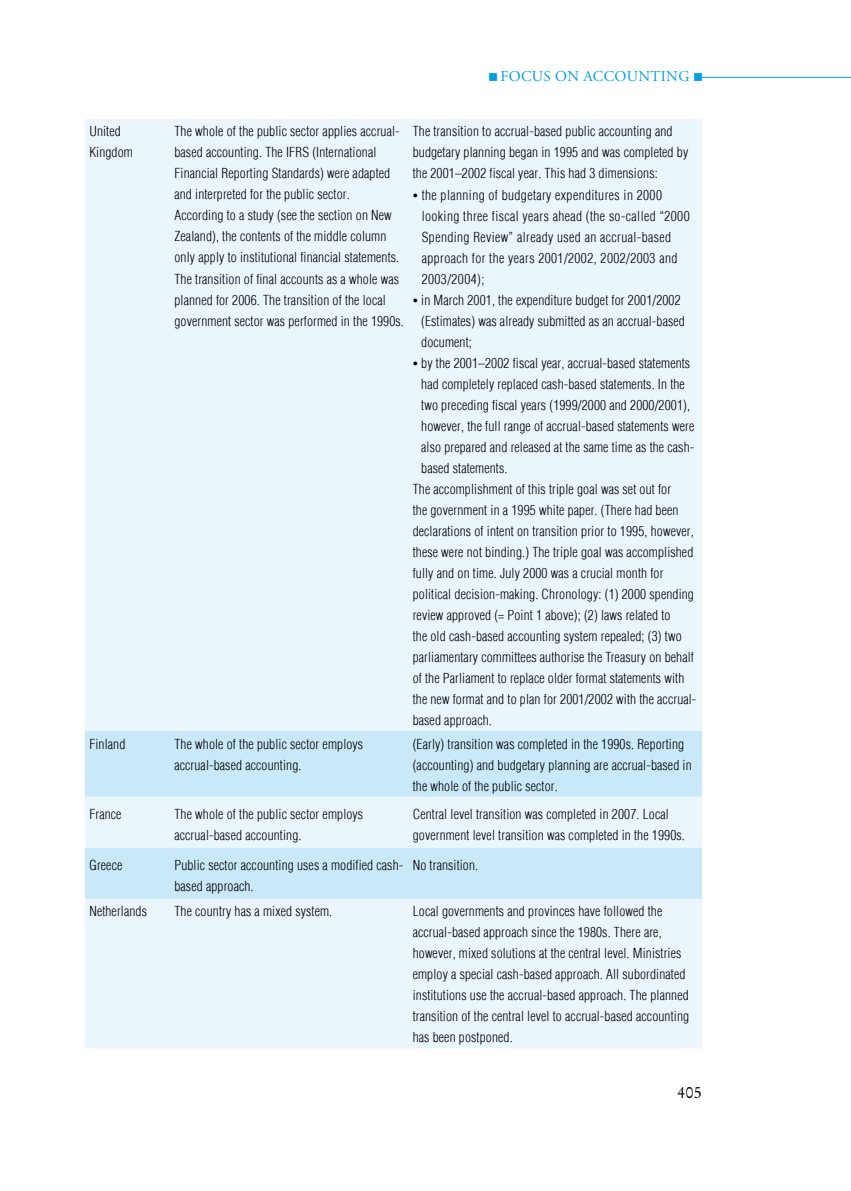
<style>
.page{position:relative;width:851px;height:1191px;background:#fff}
.page>*{position:absolute;margin:0;border:0;box-sizing:border-box;transform-origin:0 0}
.t1{font:16.5px "Original Garamond HU Normal";color:#000}
.t2{font:15px "Adobe Garamond Pro";letter-spacing:.215em;color:#009ee0}
.t3{font:300 condensed 13.5px/21px "H Helvetica";letter-spacing:.01em;color:#000}
.t4{font:300 condensed 13.5px/21px "H Helvetica";letter-spacing:.03em;color:#000}
.s1{font-family:"Adobe Garamond Pro";font-weight:400;font-stretch:normal}
</style>
<div class="page">
<hr style="left:702px;top:77px;width:148px;height:1px;background:#009ee0">
<div style="left:85px;top:119px;width:617px;height:929px;background:#ebf6fc"></div>
<svg style="left:85px;top:731px;width:617px;height:168px;fill:#c9e9f8"></svg>
<p class="t2" style="left:488px;top:67px;width:217px">■ FOCUS ON ACCOUNTING ■</p>
<p class="t3" style="left:89px;top:121px;width:45px">United<br>Kingdom</p>
<p class="t3" style="left:174px;top:121px;width:227px">The whole of the public sector applies accrual&shy;based accounting. The IFRS</p>
<p class="t3" style="left:174px;top:142px;width:231px;text-indent:138px">(International Financial Reporting Standards) were adapted and interpreted for the public sector.<br>According to a study (see the section on New Zealand), the contents of the middle column only apply to institutional financial statements.<br>The transition of final accounts as a whole was planned for 2006. The transition of the local government sector was performed in the 1990s.</p>
<p class="t3" style="left:412px;top:121px;width:277px">The transition to accrual-based public accounting and budgetary planning began in 1995 and was completed by the 2001–2002 fiscal year. This had 3 dimensions:</p>
<p class="t4" style="left:421px;top:184px;width:269px;text-indent:-9px"><span class="s1">•</span> the planning of budgetary expenditures in 2000 looking three fiscal years ahead (the so-called “2000<br>Spending Review” already used an accrual-based approach for the years 2001/2002, 2002/2003 and 2003/2004);</p>
<p class="t3" style="left:421px;top:289px;width:265px;text-indent:-9px"><span class="s1">•</span> in March 2001, the expenditure budget for 2001/2002 (Estimates) was already submitted as an accrual-based document;</p>
<p class="t3" style="left:412px;top:352px;width:279px"><span class="s1">•</span> by the 2001–2002 fiscal year, accrual-based statements</p>
<p class="t3" style="left:421px;top:373px;width:265px">had completely replaced cash-based statements. In the</p>
<p class="t3" style="left:421px;top:394px;width:270px">two preceding fiscal years (1999/2000 and 2000/2001),</p>
<p class="t3" style="left:421px;top:415px;width:274px">however, the full range of accrual-based statements were</p>
<p class="t3" style="left:421px;top:436px;width:274px">also prepared and released at the same time as the cash-</p>
<p class="t3" style="left:421px;top:457px;width:88px">based statements.</p>
<p class="t3" style="left:412px;top:478px;width:260px">The accomplishment of this triple goal was set out for</p>
<p class="t3" style="left:412px;top:499px;width:267px">the government in a 1995 white paper. (There had been</p>
<p class="t3" style="left:412px;top:520px;width:282px">declarations of intent on transition prior to 1995, however,</p>
<p class="t3" style="left:412px;top:541px;width:282px">these were not binding.) The triple goal was accomplished</p>
<p class="t3" style="left:412px;top:562px;width:252px">fully and on time. July 2000 was a crucial month for</p>
<p class="t3" style="left:412px;top:583px;width:283px">political decision-making. Chronology: (1) 2000 spending</p>
<p class="t3" style="left:412px;top:604px;width:259px">review approved (= Point 1 above); (2) laws related to</p>
<p class="t3" style="left:412px;top:625px;width:270px">the old cash-based accounting system repealed; (3) two</p>
<p class="t3" style="left:412px;top:646px;width:282px">parliamentary committees authorise the Treasury on behalf</p>
<p class="t3" style="left:412px;top:667px;width:273px">of the Parliament to replace older format statements with</p>
<p class="t3" style="left:412px;top:688px;width:285px">the new format and to plan for 2001/2002 with the accrual-</p>
<p class="t3" style="left:412px;top:709px;width:81px">based approach.</p>
<p class="t3" style="left:89px;top:733px;width:38px">Finland</p>
<p class="t3" style="left:174px;top:733px;width:190px">The whole of the public sector employs accrual-based accounting.</p>
<p class="t3" style="left:412px;top:733px;width:280px">(Early) transition was completed in the 1990s. Reporting (accounting) and budgetary planning are accrual-based in the whole of the public sector.</p>
<p class="t3" style="left:89px;top:803px;width:34px">France</p>
<p class="t3" style="left:174px;top:803px;width:190px">The whole of the public sector employs accrual-based accounting.</p>
<p class="t3" style="left:412px;top:803px;width:273px">Central level transition was completed in 2007. Local government level transition was completed in the 1990s.</p>
<p class="t3" style="left:89px;top:854px;width:34px">Greece</p>
<p class="t3" style="left:174px;top:854px;width:230px">Public sector accounting uses a modified cash&shy;based approach.</p>
<p class="t3" style="left:412px;top:854px;width:67px">No transition.</p>
<p class="t3" style="left:89px;top:901px;width:59px">Netherlands</p>
<p class="t3" style="left:174px;top:901px;width:159px">The country has a mixed system.</p>
<p class="t3" style="left:412px;top:901px;width:278px">Local governments and provinces have followed the accrual-based approach since the 1980s. There are, however, mixed solutions at the central level. Ministries employ a special cash-based approach. All subordinated institutions use the accrual-based approach. The planned transition of the central level to accrual-based accounting has been postponed.</p>
<p class="t1" style="left:677px;top:1081px;width:26px">405</p>
</div>
